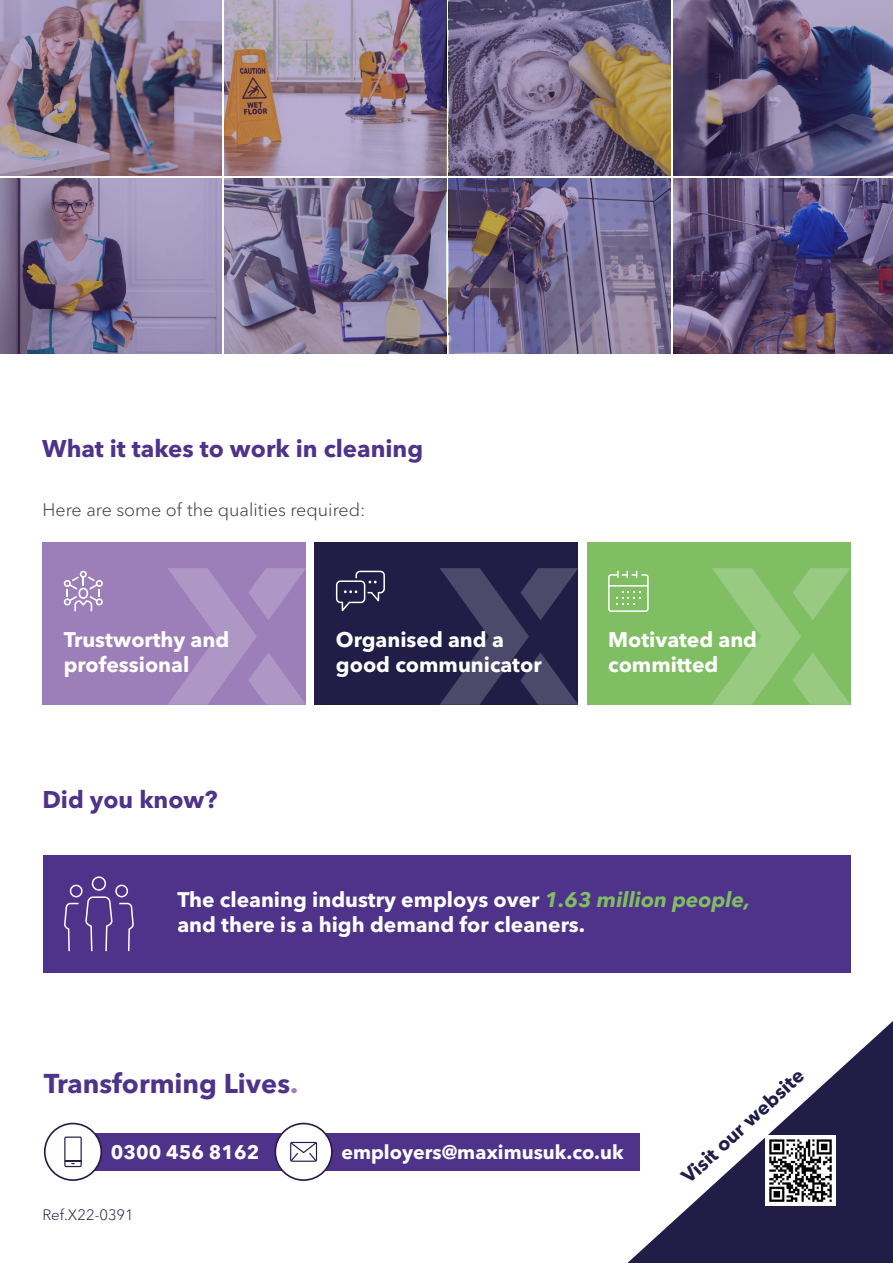
<style>
.page{position:relative;width:893px;height:1263px;background:#fff}
.page>*{position:absolute;margin:0;border:0;box-sizing:border-box;transform-origin:0 0}
.t1{font:700 27px "Avenir Next LT Pro";color:#4f328a}
.t2{font:700 24px "Avenir Next LT Pro";color:#4f328a}
.t3{font:700 21px/25.2px "Avenir Next LT Pro";color:#fff}
.t4{font:700 19.5px "Avenir Next LT Pro";color:#fff}
.t5{font:700 19.5px "Avenir Next LT Pro";color:#221d46}
.t6{font:300 18px "Avenir Next LT Pro";color:#3c3c3b}
.t7{font:300 15px "Avenir Next LT Pro";color:#221d46}
.s1{font-style:italic;color:#80be64}
.s2{color:#9c7eb8}
</style>
<div class="page">
<img style="left:0;top:0;width:222px;height:175px">
<img style="left:224px;top:0;width:222px;height:175px">
<svg style="left:449px;top:0;width:221px;height:175px;background:#7a6c7c"></svg>
<svg style="left:673px;top:0;width:220px;height:175px;background:#5a5174"></svg>
<svg style="left:0;top:178px;width:222px;height:175px;background:#897d9f"></svg>
<svg style="left:224px;top:178px;width:222px;height:175px;background:#776e8d"></svg>
<svg style="left:449px;top:178px;width:221px;height:175px;background:#72688b"></svg>
<svg style="left:673px;top:178px;width:220px;height:175px;background:#5a4b73"></svg>
<div style="left:43px;top:542px;width:263px;height:163px;background:#9c7eb8"></div>
<svg style="left:168px;top:568px;width:138px;height:137px"></svg>
<div style="left:43px;top:855px;width:808px;height:117px;background:#4f328a"></div>
<div style="left:92px;top:876px;width:14px;height:15px;border:2px solid #fff;border-radius:50%"></div>
<div style="left:115px;top:885px;width:13px;height:12px;border:2px solid #fff;border-radius:50%"></div>
<div style="left:70px;top:885px;width:13px;height:12px;border:2px solid #fff;border-radius:50%"></div>
<svg style="left:65px;top:896px;width:68px;height:56px"></svg>
<div style="left:315px;top:542px;width:263px;height:163px;background:#221d46"></div>
<svg style="left:440px;top:568px;width:138px;height:137px"></svg>
<div style="left:587px;top:542px;width:263px;height:163px;background:#80be64"></div>
<svg style="left:712px;top:568px;width:138px;height:137px"></svg>
<svg style="left:608px;top:571px;width:41px;height:41px"></svg>
<svg style="left:335px;top:570px;width:50px;height:42px"></svg>
<svg style="left:63px;top:571px;width:40px;height:40px"></svg>
<svg style="left:627px;top:1021px;width:266px;height:242px"></svg>
<img style="left:765px;top:1135px;width:70px;height:70px">
<div style="left:73px;top:1133px;width:566px;height:38px;background:#4f328a"></div>
<div style="left:45px;top:1123px;width:56px;height:57px;background:#fff;border-radius:50%"></div>
<div style="left:44px;top:1123px;width:58px;height:58px;border:2px solid #221d46;border-radius:50%"></div>
<svg style="left:64px;top:1136px;width:18px;height:31px"></svg>
<div style="left:275px;top:1123px;width:57px;height:57px;background:#fff;border-radius:50%"></div>
<div style="left:274px;top:1123px;width:59px;height:58px;border:2px solid #221d46;border-radius:50%"></div>
<svg style="left:290px;top:1142px;width:27px;height:20px"></svg>
<p class="t2" style="left:42px;top:434px;width:382px">What it takes to work in cleaning</p>
<p class="t6" style="left:43px;top:499px;width:324px">Here are some of the qualities required:</p>
<p class="t3" style="left:64px;top:627px;width:167px">Trustworthy and professional</p>
<p class="t2" style="left:42px;top:785px;width:177px">Did you know?</p>
<p class="t3" style="left:336px;top:627px;width:207px">Organised and a good communicator</p>
<p class="t3" style="left:608px;top:627px;width:150px">Motivated and committed</p>
<p class="t3" style="left:177px;top:887px;width:574px">The cleaning industry employs over <span class="s1">1.63 million people, </span>and there is a high demand for cleaners.</p>
<p class="t1" style="left:44px;top:1067px;width:256px">Transforming Lives<span class="s2">.</span></p>
<p class="t4" style="left:111px;top:1140px;width:150px">0300 456 8162</p>
<p class="t4" style="left:341px;top:1140px;width:284px">employers@maximusuk.co.uk</p>
<p class="t7" style="left:43px;top:1206px;width:93px">Ref.X22-0391</p>
<p class="t5" style="left:677px;top:1171px;width:160px;rotate:-43deg">Visit our website</p>
</div>
